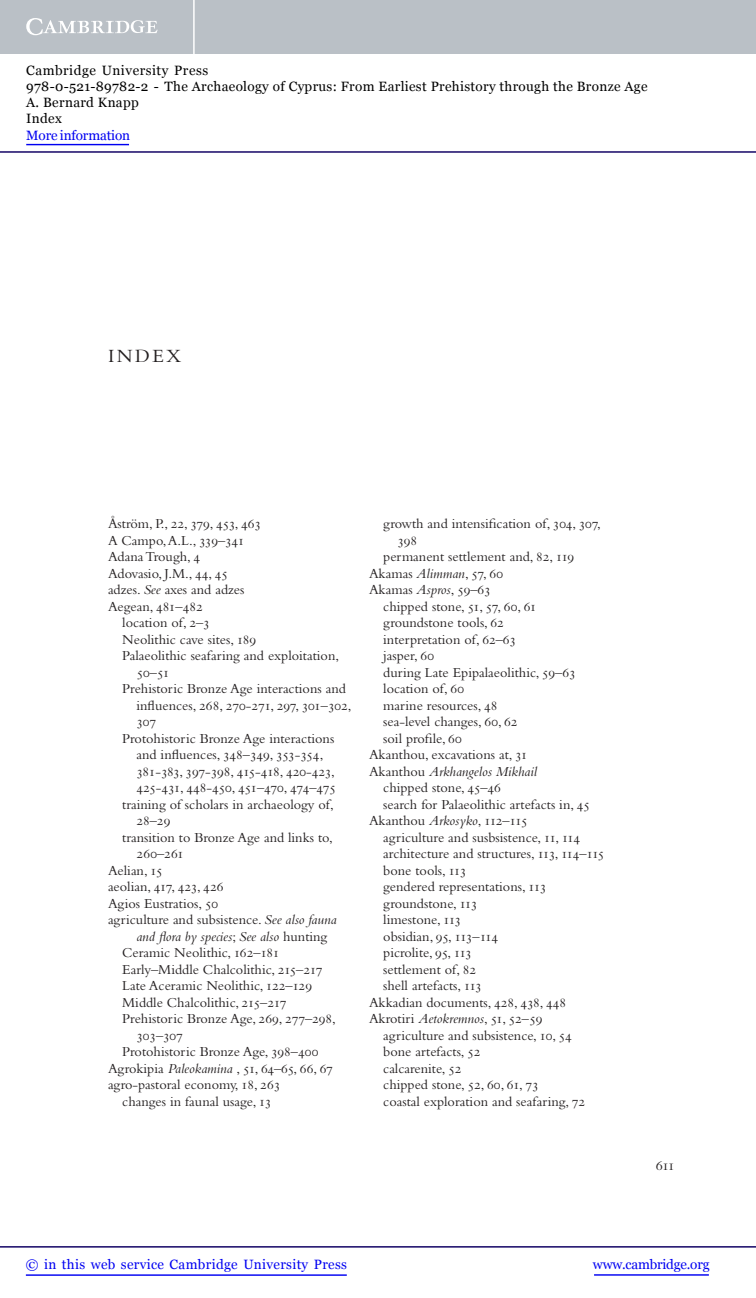
<style>
.page{position:relative;width:756px;height:1298px;background:#fff}
.page>*{position:absolute;margin:0;border:0;box-sizing:border-box;transform-origin:0 0}
.t1{font:19.5px "Bembo Std";letter-spacing:.205em;color:#231f20}
.t2{font:15px "Bembo Std";color:#231f20}
.t3{font:14.25px "Bembo Std";color:#231f20}
.t4{font:italic 14.25px "Bembo Std";color:#231f20}
.t5{font:14.25px "Bembo Std";letter-spacing:-.03em;color:#231f20}
.t6{font:14.25px "Bembo Std";letter-spacing:-.02em;color:#231f20}
.t7{font:13.5px/16.2px "Georgia";letter-spacing:.025em;color:#000}
.t8{font:13.5px "Georgia";letter-spacing:.025em;color:#0000f1}
.t9{font:13.5px "Georgia";letter-spacing:-.015em;color:#0000f1}
.t10{font:13.5px "Georgia";letter-spacing:-.01em;color:#0000f1}
.s1{font-style:italic}
.s2{font-style:normal}
</style>
<div class="page">
<div style="left:0;top:0;width:756px;height:54px;background:#bac0c6"></div>
<svg style="left:26px;top:18px;width:132px;height:17px"></svg>
<hr style="left:193px;top:0;width:2px;height:54px;background:#fff">
<hr style="left:0;top:151px;width:756px;height:2px;background:#150666">
<hr style="left:594px;top:1274px;width:115px;height:1px;background:#0000f1">
<hr style="left:0;top:1246px;width:756px;height:1px;background:#150666">
<hr style="left:26px;top:1274px;width:321px;height:1px;background:#0000f1">
<hr style="left:26px;top:144px;width:103px;height:1px;background:#0000f1">
<p class="t7" style="left:26px;top:62px;width:623px">Cambridge University Press<br>978-0-521-89782-2 - The Archaeology of Cyprus: From Earliest Prehistory through the Bronze Age A. Bernard Knapp<br>Index</p>
<p class="t10" style="left:26px;top:127px;width:105px">More information</p>
<p class="t1" style="left:108px;top:345px;width:75px">Index</p>
<p class="t3" style="left:108px;top:515px;width:155px">Åström, P., 22, 379, 453, 463</p>
<p class="t3" style="left:108px;top:532px;width:138px">A Campo, A.L., 339–341</p>
<p class="t3" style="left:108px;top:548px;width:94px">Adana Trough, 4</p>
<p class="t3" style="left:108px;top:565px;width:121px">Adovasio, J.M., 44, 45</p>
<p class="t3" style="left:108px;top:581px;width:138px">adzes. <span class="s1">See</span> axes and adzes</p>
<p class="t3" style="left:108px;top:598px;width:96px">Aegean, 481–482</p>
<p class="t3" style="left:122px;top:614px;width:89px">location of, 2–3</p>
<p class="t3" style="left:122px;top:631px;width:135px">Neolithic cave sites, 189</p>
<p class="t3" style="left:122px;top:647px;width:218px">Palaeolithic seafaring and exploitation,</p>
<p class="t3" style="left:136px;top:664px;width:35px">50–51</p>
<p class="t3" style="left:122px;top:680px;width:225px">Prehistoric Bronze Age interactions and</p>
<p class="t3" style="left:136px;top:697px;width:217px">influences, 268, 270-271, 297, 301–302,</p>
<p class="t3" style="left:136px;top:713px;width:21px">307</p>
<p class="t3" style="left:122px;top:730px;width:214px">Protohistoric Bronze Age interactions</p>
<p class="t3" style="left:136px;top:746px;width:188px">and influences, 348–349, 353-354,</p>
<p class="t5" style="left:136px;top:763px;width:200px">381-383, 397-398, 415-418, 420-423,</p>
<p class="t6" style="left:136px;top:779px;width:201px">425-431, 448-450, 451–470, 474–475</p>
<p class="t3" style="left:122px;top:796px;width:213px">training of scholars in archaeology of,</p>
<p class="t3" style="left:136px;top:812px;width:35px">28–29</p>
<p class="t3" style="left:122px;top:829px;width:212px">transition to Bronze Age and links to,</p>
<p class="t3" style="left:136px;top:845px;width:49px">260–261</p>
<p class="t3" style="left:108px;top:862px;width:56px">Aelian, 15</p>
<p class="t3" style="left:108px;top:878px;width:117px">aeolian, 417, 423, 426</p>
<p class="t3" style="left:108px;top:895px;width:112px">Agios Eustratios, 50</p>
<p class="t3" style="left:108px;top:911px;width:230px">agriculture and subsistence. <span class="s1">See also fauna</span></p>
<p class="t4" style="left:136px;top:928px;width:192px">and flora by species<span class="s2">;</span> See also <span class="s2">hunting</span></p>
<p class="t3" style="left:122px;top:944px;width:159px">Ceramic Neolithic, 162–181</p>
<p class="t3" style="left:122px;top:961px;width:202px">Early–Middle Chalcolithic, 215–217</p>
<p class="t3" style="left:122px;top:977px;width:191px">Late Aceramic Neolithic, 122–129</p>
<p class="t3" style="left:122px;top:994px;width:166px">Middle Chalcolithic, 215–217</p>
<p class="t3" style="left:122px;top:1010px;width:215px">Prehistoric Bronze Age, 269, 277–298,</p>
<p class="t3" style="left:136px;top:1027px;width:48px">303–307</p>
<p class="t3" style="left:122px;top:1043px;width:198px">Protohistoric Bronze Age, 398–400</p>
<p class="t3" style="left:108px;top:1060px;width:226px">Agrokipia <span class="s1">Paleokamina</span> , 51, 64–65, 66, 67</p>
<p class="t3" style="left:108px;top:1076px;width:174px">agro-pastoral economy, 18, 263</p>
<p class="t3" style="left:122px;top:1093px;width:151px">changes in faunal usage, 13</p>
<p class="t3" style="left:383px;top:515px;width:219px">growth and intensification of, 304, 307,</p>
<p class="t3" style="left:398px;top:532px;width:21px">398</p>
<p class="t3" style="left:383px;top:548px;width:192px">permanent settlement and, 82, 119</p>
<p class="t3" style="left:369px;top:565px;width:136px">Akamas <span class="s1">Alimman</span>, 57, 60</p>
<p class="t3" style="left:369px;top:581px;width:124px">Akamas <span class="s1">Aspros</span>, 59–63</p>
<p class="t3" style="left:383px;top:598px;width:155px">chipped stone, 51, 57, 60, 61</p>
<p class="t3" style="left:383px;top:614px;width:122px">groundstone tools, 62</p>
<p class="t3" style="left:383px;top:631px;width:134px">interpretation of, 62–63</p>
<p class="t3" style="left:383px;top:647px;width:52px">jasper, 60</p>
<p class="t3" style="left:383px;top:664px;width:194px">during Late Epipalaeolithic, 59–63</p>
<p class="t3" style="left:383px;top:680px;width:82px">location of, 60</p>
<p class="t3" style="left:383px;top:697px;width:116px">marine resources, 48</p>
<p class="t3" style="left:383px;top:713px;width:136px">sea-level changes, 60, 62</p>
<p class="t3" style="left:383px;top:730px;width:80px">soil profile, 60</p>
<p class="t3" style="left:369px;top:746px;width:160px">Akanthou, excavations at, 31</p>
<p class="t4" style="left:369px;top:763px;width:170px"><span class="s2">Akanthou</span> Arkhangelos Mikhail</p>
<p class="t3" style="left:383px;top:779px;width:119px">chipped stone, 45–46</p>
<p class="t3" style="left:383px;top:796px;width:208px">search for Palaeolithic artefacts in, 45</p>
<p class="t3" style="left:369px;top:812px;width:160px">Akanthou <span class="s1">Arkosyko</span>, 112–115</p>
<p class="t3" style="left:383px;top:829px;width:198px">agriculture and susbsistence, 11, 114</p>
<p class="t3" style="left:383px;top:845px;width:223px">architecture and structures, 113, 114–115</p>
<p class="t3" style="left:383px;top:862px;width:85px">bone tools, 113</p>
<p class="t3" style="left:383px;top:878px;width:165px">gendered representations, 113</p>
<p class="t3" style="left:383px;top:895px;width:96px">groundstone, 113</p>
<p class="t3" style="left:383px;top:911px;width:80px">limestone, 113</p>
<p class="t3" style="left:383px;top:928px;width:116px">obsidian, 95, 113–114</p>
<p class="t3" style="left:383px;top:944px;width:90px">picrolite, 95, 113</p>
<p class="t3" style="left:383px;top:961px;width:94px">settlement of, 82</p>
<p class="t3" style="left:383px;top:977px;width:100px">shell artefacts, 113</p>
<p class="t3" style="left:369px;top:994px;width:199px">Akkadian documents, 428, 438, 448</p>
<p class="t3" style="left:369px;top:1010px;width:175px">Akrotiri <span class="s1">Aetokremnos</span>, 51, 52–59</p>
<p class="t3" style="left:383px;top:1027px;width:190px">agriculture and subsistence, 10, 54</p>
<p class="t3" style="left:383px;top:1043px;width:99px">bone artefacts, 52</p>
<p class="t3" style="left:383px;top:1060px;width:80px">calcarenite, 52</p>
<p class="t3" style="left:383px;top:1076px;width:157px">chipped stone, 52, 60, 61, 73</p>
<p class="t3" style="left:383px;top:1093px;width:203px">coastal exploration and seafaring, 72</p>
<p class="t2" style="left:656px;top:1157px;width:21px">611</p>
<p class="t8" style="left:26px;top:1256px;width:323px">© in this web service Cambridge University Press</p>
<p class="t9" style="left:593px;top:1256px;width:118px">www.cambridge.org</p>
</div>
